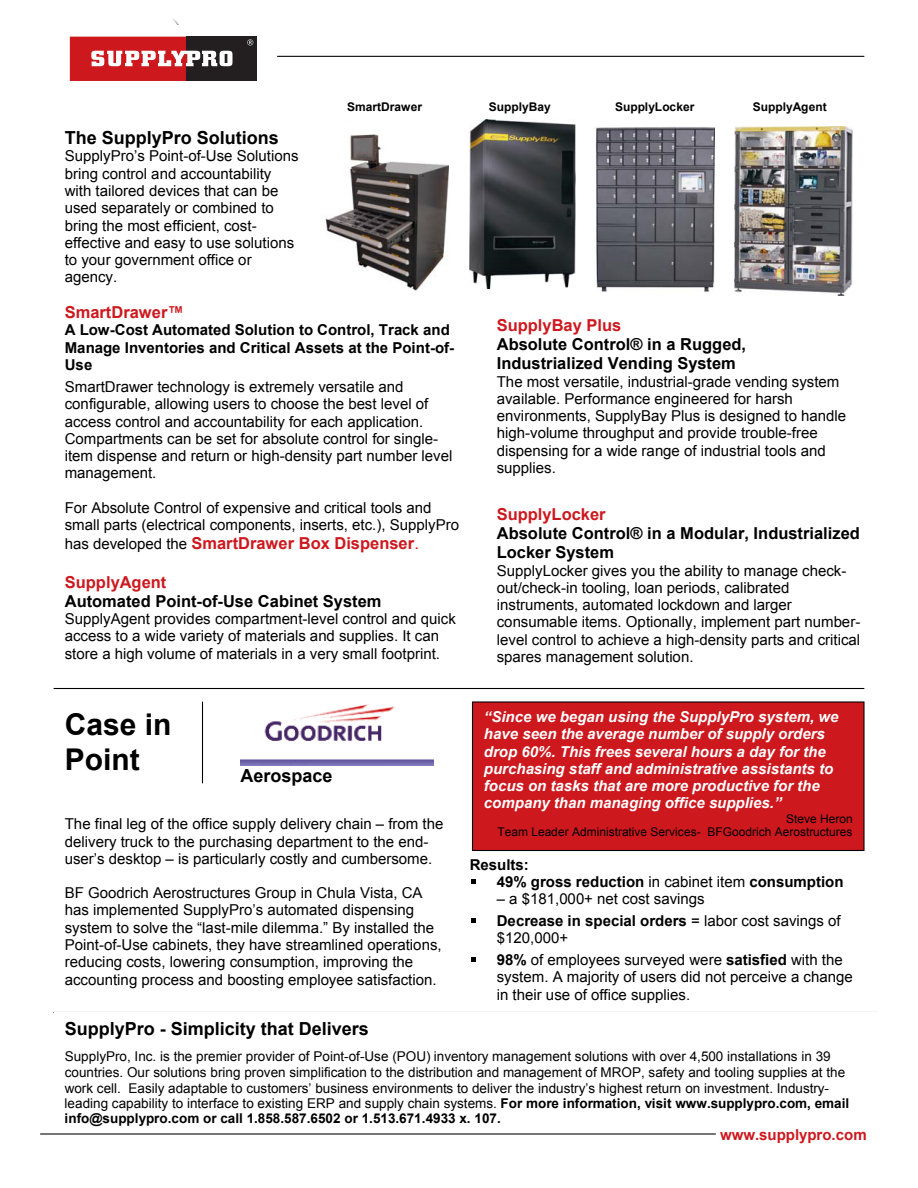
<style>
.page{position:relative;width:918px;height:1188px;background:#fff}
.page>*{position:absolute;margin:0;border:0;box-sizing:border-box;transform-origin:0 0}
.t1{font:700 30px/34.3px "Arial";color:#000}
.t2{font:700 18px "Arial";color:#000}
.t3{font:700 16.5px/19px "Arial";color:#000}
.t4{font:700 16.5px "Arial";color:#cd181e}
.t5{font:15px/17.2px "Arial";color:#000}
.t6{font:italic 700 15px/17.2px "Arial";color:#fff}
.t7{font:700 15px/17.2px "Arial";color:#000}
.t8{font:700 15px "Arial";color:#cd181e}
.t9{font:13.5px/15.5px "Arial";color:#000}
.t10{font:12px/13.6px "Arial";color:#000;text-align:right}
.t11{font:700 12px "Arial";color:#000}
.s1{font-weight:400;font-size:15px;color:#000}
.s2{font-weight:400;color:#f00}
.s3{font-weight:400}
.s4{font-weight:700}
</style>
<div class="page">
<hr style="left:278px;top:56px;width:586px;height:1px;background:#000">
<img style="left:173px;top:19px;width:6px;height:6px">
<img style="left:325px;top:134px;width:124px;height:157px">
<img style="left:734px;top:126px;width:118px;height:170px">
<img style="left:595px;top:126px;width:120px;height:166px">
<img style="left:470px;top:119px;width:105px;height:170px">
<div style="left:472px;top:701px;width:393px;height:150px;background:#cd181e;border:1px solid #000"></div>
<img style="left:240px;top:687px;width:194px;height:78px">
<hr style="left:54px;top:688px;width:810px;height:1px;background:#000">
<hr style="left:202px;top:702px;width:1px;height:81px;background:#000">
<svg style="left:471px;top:879px;width:4px;height:5px"></svg>
<svg style="left:471px;top:918px;width:4px;height:5px"></svg>
<svg style="left:471px;top:957px;width:4px;height:5px"></svg>
<hr style="left:40px;top:1133px;width:676px;height:2px;background:#000">
<div style="left:186px;top:37px;width:70px;height:44px;background:#231f20"></div>
<svg style="left:70px;top:37px;width:162px;height:44px"></svg>
<svg style="left:247px;top:39px;width:6px;height:6px"></svg>
<p class="t11" style="left:347px;top:99px;width:76px">SmartDrawer</p>
<p class="t11" style="left:489px;top:98px;width:64px">SupplyBay</p>
<p class="t11" style="left:615px;top:98px;width:81px">SupplyLocker</p>
<p class="t11" style="left:753px;top:98px;width:75px">SupplyAgent</p>
<p class="t2" style="left:65px;top:125px;width:216px">The SupplyPro Solutions</p>
<p class="t5" style="left:65px;top:148px;width:235px">SupplyPro’s Point-of-Use Solutions bring control and accountability with tailored devices that can be used separately or combined to bring the most efficient, cost&shy;effective and easy to use solutions to your government office or agency.</p>
<p class="t4" style="left:65px;top:301px;width:121px">SmartDrawer™</p>
<p class="t7" style="left:65px;top:322px;width:391px">A Low-Cost Automated Solution to Control, Track and<br>Manage Inventories and Critical Assets at the Point-of-<br>Use</p>
<p class="t5" style="left:65px;top:378px;width:389px">SmartDrawer technology is extremely versatile and configurable, allowing users to choose the best level of access control and accountability for each application.<br>Compartments can be set for absolute control for single&shy;item dispense and return or high-density part number level management.</p>
<p class="t5" style="left:65px;top:499px;width:396px">For Absolute Control of expensive and critical tools and small parts (electrical components, inserts, etc.), SupplyPro</p>
<p class="t4" style="left:65px;top:533px;width:356px"><span class="s1">has developed the</span> SmartDrawer Box Dispenser<span class="s2">.</span></p>
<p class="t4" style="left:65px;top:571px;width:103px">SupplyAgent</p>
<p class="t3" style="left:65px;top:592px;width:318px">Automated Point-of-Use Cabinet System</p>
<p class="t5" style="left:65px;top:611px;width:393px">SupplyAgent provides compartment-level control and quick access to a wide variety of materials and supplies. It can store a high volume of materials in a very small footprint.</p>
<p class="t4" style="left:497px;top:315px;width:126px">SupplyBay Plus</p>
<p class="t3" style="left:497px;top:336px;width:251px">Absolute Control® in a Rugged,<br>Industrialized Vending System</p>
<p class="t5" style="left:497px;top:373px;width:351px">The most versatile, industrial-grade vending system available. Performance engineered for harsh environments, SupplyBay Plus is designed to handle high-volume throughput and provide trouble-free dispensing for a wide range of industrial tools and supplies.</p>
<p class="t4" style="left:497px;top:504px;width:110px">SupplyLocker</p>
<p class="t3" style="left:497px;top:525px;width:365px">Absolute Control® in a Modular, Industrialized<br>Locker System</p>
<p class="t5" style="left:497px;top:562px;width:365px">SupplyLocker gives you the ability to manage check&shy;out/check-in tooling, loan periods, calibrated instruments, automated lockdown and larger consumable items. Optionally, implement part number&shy;level control to achieve a high-density parts and critical spares management solution.</p>
<h1 class="t1" style="left:65px;top:709px;width:108px">Case in<br>Point</h1>
<p class="t6" style="left:484px;top:709px;width:356px">“Since we began using the SupplyPro system, we have seen the average number of supply orders drop 60%. This frees several hours a day for the purchasing staff and administrative assistants to focus on tasks that are more productive for the company than managing office supplies.”</p>
<p class="t10" style="left:497px;top:812px;width:357px">Steve Heron<br>Team Leader Administrative Services- BFGoodrich Aerostructures</p>
<p class="t2" style="left:240px;top:764px;width:94px">Aerospace</p>
<p class="t5" style="left:65px;top:816px;width:380px">The final leg of the office supply delivery chain – from the delivery truck to the purchasing department to the end&shy;user’s desktop – is particularly costly and cumbersome.</p>
<p class="t5" style="left:65px;top:885px;width:378px">BF Goodrich Aerostructures Group in Chula Vista, CA has implemented SupplyPro’s automated dispensing system to solve the “last-mile dilemma.” By installed the Point-of-Use cabinets, they have streamlined operations, reducing costs, lowering consumption, improving the accounting process and boosting employee satisfaction.</p>
<p class="t7" style="left:497px;top:856px;width:348px;text-indent:-27px">Results:<br>49% gross reduction <span class="s3">in cabinet item</span> consumption</p>
<p class="t5" style="left:497px;top:888px;width:346px;line-height:21.8px">– a $181,000+ net cost savings<br><span class="s4">Decrease in special orders</span> = labor cost savings of</p>
<p class="t5" style="left:497px;top:927px;width:348px;line-height:21.8px">$120,000+<br><span class="s4">98%</span> of employees surveyed were <span class="s4">satisfied</span> with the</p>
<p class="t5" style="left:497px;top:969px;width:358px">system. A majority of users did not perceive a change in their use of office supplies.</p>
<p class="t2" style="left:65px;top:1016px;width:306px">SupplyPro - Simplicity that Delivers</p>
<p class="t9" style="left:65px;top:1049px;width:786px">SupplyPro, Inc. is the premier provider of Point-of-Use (POU) inventory management solutions with over 4,500 installations in 39 countries. Our solutions bring proven simplification to the distribution and management of MROP, safety and tooling supplies at the work cell. Easily adaptable to customers’ business environments to deliver the industry’s highest return on investment. Industry&shy;leading capability to interface to existing ERP and supply chain systems. <span class="s4">For more information, visit www.supplypro.com, email info@supplypro.com or call 1.858.587.6502 or 1.513.671.4933 x. 107.</span></p>
<p class="t8" style="left:720px;top:1125px;width:148px">www.supplypro.com</p>
</div>
